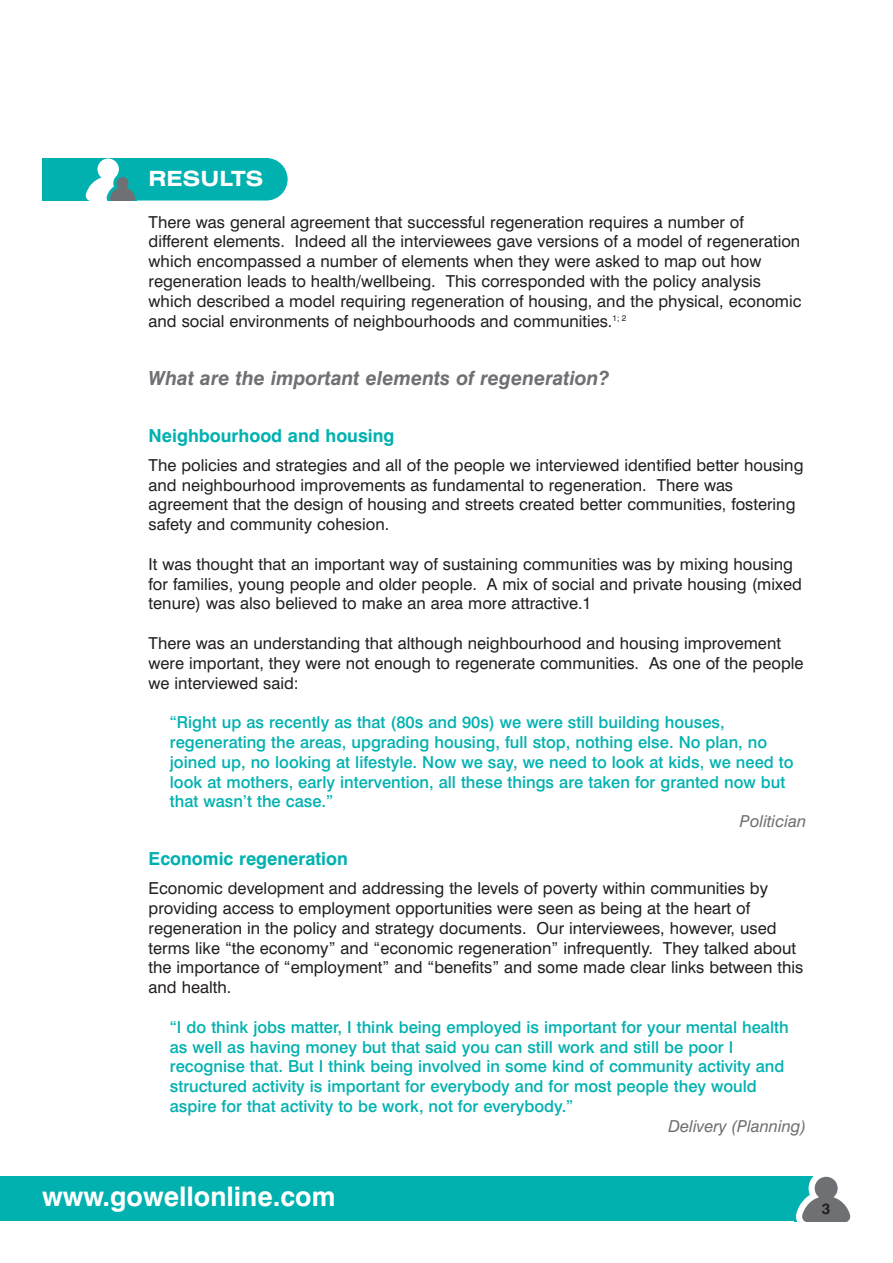
<style>
.page{position:relative;width:893px;height:1263px;background:#fff}
.page>*{position:absolute;margin:0;border:0;box-sizing:border-box;transform-origin:0 0}
.t1{font:700 27px "Swiss 721 BT";color:#fff}
.t2{font:700 expanded 21px "Swiss 721 BT";color:#fff}
.t3{font:italic 700 19.5px "Swiss 721 BT";color:#6f7073}
.t4{font:700 18px "Swiss 721 BT";color:#00b1b0}
.t5{font:16.5px/19.8px "Swiss 721 BT";color:#231f20}
.t6{font:500 16.5px/19.8px "Swiss 721 BT";color:#00b1b0}
.t7{font:italic 16.5px "Swiss 721 BT";color:#6f7073}
.t8{font:700 15px "Swiss 721 BT";color:#231f20}
</style>
<div class="page">
<div style="left:0;top:1176px;width:893px;height:45px;background:#00b1b0"></div>
<div style="left:795px;top:1176px;width:98px;height:45px;background:#fff"></div>
<svg style="left:795px;top:1176px;width:55px;height:45px"></svg>
<div style="left:85px;top:158px;width:203px;height:43px;background:#00b1b0;border-radius:21px"></div>
<div style="left:42px;top:158px;width:95px;height:43px;background:#00b1b0"></div>
<svg style="left:86px;top:159px;width:49px;height:42px"></svg>
<p class="t2" style="left:149px;top:170px;width:116px">RESULTS</p>
<p class="t5" style="left:149px;top:213px;width:654px">There was general agreement that successful regeneration requires a number of different elements. Indeed all the interviewees gave versions of a model of regeneration which encompassed a number of elements when they were asked to map out how regeneration leads to health/wellbeing. This corresponded with the policy analysis which described a model requiring regeneration of housing, and the physical, economic and social environments of neighbourhoods and communities.<sup>1;</sup> <sup>2</sup></p>
<p class="t3" style="left:149px;top:371px;width:462px">What are the important elements of regeneration?</p>
<p class="t4" style="left:149px;top:428px;width:247px">Neighbourhood and housing</p>
<p class="t5" style="left:149px;top:456px;width:656px">The policies and strategies and all of the people we interviewed identified better housing and neighbourhood improvements as fundamental to regeneration. There was agreement that the design of housing and streets created better communities, fostering safety and community cohesion.</p>
<p class="t5" style="left:149px;top:555px;width:655px">It was thought that an important way of sustaining communities was by mixing housing for families, young people and older people. A mix of social and private housing (mixed tenure) was also believed to make an area more attractive.1</p>
<p class="t5" style="left:149px;top:635px;width:656px">There was an understanding that although neighbourhood and housing improvement were important, they were not enough to regenerate communities. As one of the people we interviewed said:</p>
<p class="t6" style="left:170px;top:714px;width:625px">“Right up as recently as that (80s and 90s) we were still building houses, regenerating the areas, upgrading housing, full stop, nothing else. No plan, no joined up, no looking at lifestyle. Now we say, we need to look at kids, we need to look at mothers, early intervention, all these things are taken for granted now but that wasn’t the case.”</p>
<p class="t7" style="left:740px;top:815px;width:68px">Politician</p>
<p class="t4" style="left:149px;top:851px;width:201px">Economic regeneration</p>
<p class="t5" style="left:149px;top:880px;width:656px">Economic development and addressing the levels of poverty within communities by providing access to employment opportunities were seen as being at the heart of regeneration in the policy and strategy documents. Our interviewees, however, used terms like “the economy” and “economic regeneration” infrequently. They talked about the importance of “employment” and “benefits” and some made clear links between this and health.</p>
<p class="t6" style="left:170px;top:1018px;width:620px">“I do think jobs matter, I think being employed is important for your mental health as well as having money but that said you can still work and still be poor I recognise that. But I think being involved in some kind of community activity and structured activity is important for everybody and for most people they would aspire for that activity to be work, not for everybody.”</p>
<p class="t7" style="left:668px;top:1119px;width:139px">Delivery (Planning)</p>
<h1 class="t1" style="left:42px;top:1186px;width:295px">www.gowellonline.com</h1>
<p class="t8" style="left:822px;top:1203px;width:10px">3</p>
</div>
